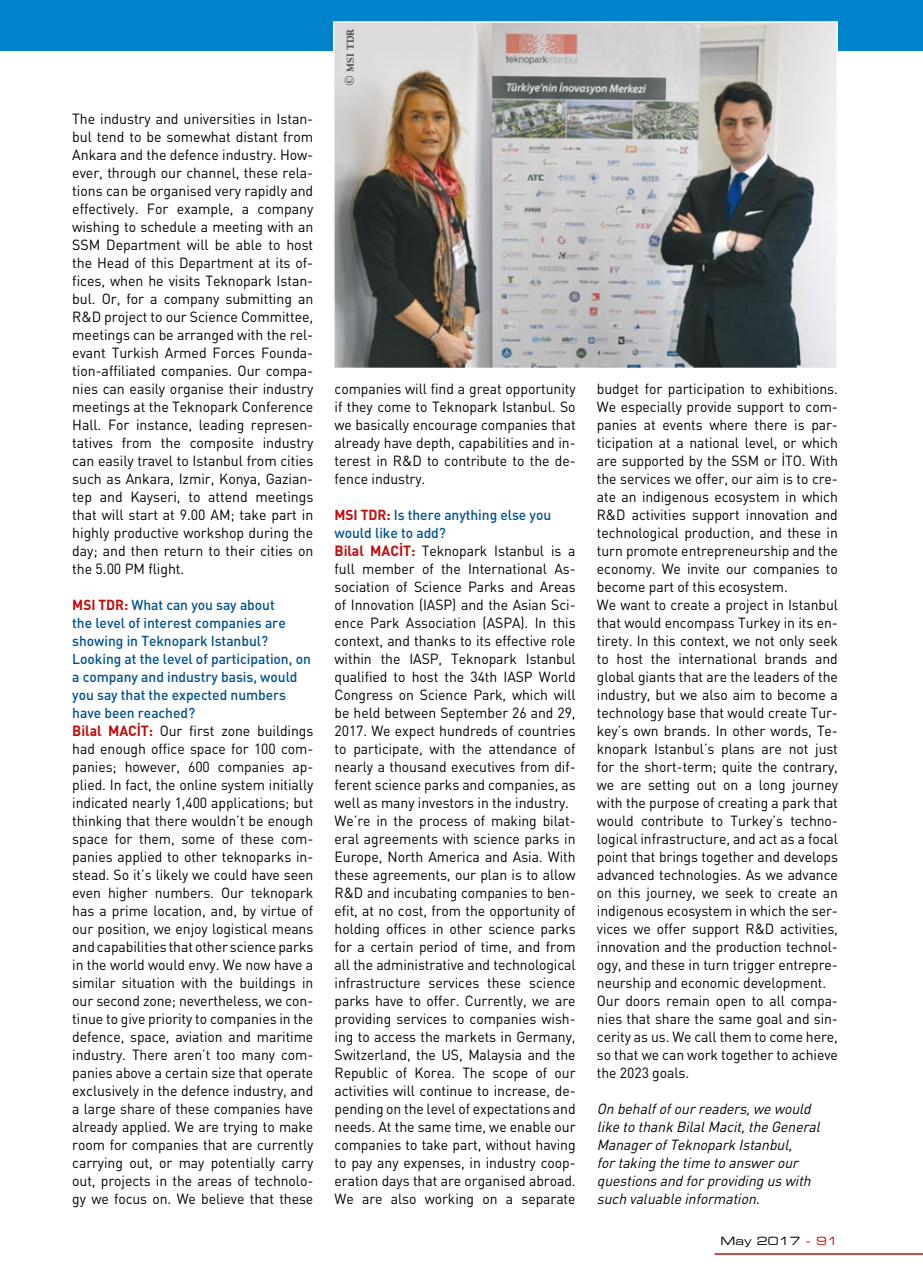
<style>
.page{position:relative;width:923px;height:1276px;background:#fff}
.page>*{position:absolute;margin:0;border:0;box-sizing:border-box;transform-origin:0 0}
.t1{font:14.55px/18px "DIN";letter-spacing:-.005em;color:#000;text-align:justify;scale:.96 1}
.t2{font:14.55px/18px "DIN";letter-spacing:-.005em;color:#000;text-align:justify}
.t3{font:italic 14.55px/18px "DIN";color:#000;scale:.96 1}
.t4{font:500 14.25px/18px "DIN";letter-spacing:-.005em;color:#00518c}
.t5{font:11.25px "Eurostile Extended Two";color:#000}
.t6{font:700 10.5px "Goudy";color:#575756}
.s1{font-weight:700;color:#c00d0e}
.s2{font-size:13.5px}
.s3{color:#c00d0e}
</style>
<div class="page">
<div style="left:0;top:0;width:923px;height:51px;background:#0083ca"></div>
<hr style="left:714px;top:1253px;width:209px;height:1px;background:#c00d0e">
<img style="left:336px;top:24px;width:499px;height:342px">
<div style="left:333px;top:21px;width:505px;height:348px;border:2px solid #fff"></div>
<p class="t2" style="left:72px;top:110px;width:242px">The industry and universities in Istan&shy;bul tend to be somewhat distant from Ankara and the defence industry. How&shy;ever, through our channel, these rela&shy;tions can be organised very rapidly and effectively. For example, a company wishing to schedule a meeting with an SSM Department will be able to host the Head of this Department at its of&shy;fices, when he visits Teknopark Istan&shy;bul. Or, for a company submitting an R&amp;D project to our Science Committee, meetings can be arranged with the rel&shy;evant Turkish Armed Forces Founda&shy;tion-affiliated companies. Our compa&shy;nies can easily organise their industry meetings at the Teknopark Conference Hall. For instance, leading represen&shy;tatives from the composite industry can easily travel to Istanbul from cities such as Ankara, Izmir, Konya, Gazian&shy;tep and Kayseri, to attend meetings that will start at 9.00 AM; take part in highly productive workshop during the day; and then return to their cities on the 5.00 PM flight.</p>
<p class="t4" style="left:72px;top:595px;width:240px"><span class="s1">MSI TDR:</span> What can you say about<br>the level of interest companies are showing in Teknopark Istanbul?<br>Looking at the level of participation, on a company and industry basis, would you say that the expected numbers have been reached?</p>
<p class="t1" style="left:72px;top:721px;width:253px"><span class="s1">Bilal MACİT:</span> Our first zone buildings had enough office space for 100 com&shy;panies; however, 600 companies ap&shy;plied. In fact, the online system initially indicated nearly 1,400 applications; but thinking that there wouldn’t be enough space for them, some of these com&shy;panies applied to other teknoparks in&shy;stead. So it’s likely we could have seen even higher numbers. Our teknopark has a prime location, and, by virtue of our position, we enjoy logistical means and capabilities that other science parks in the world would envy. We now have a similar situation with the buildings in our second zone; nevertheless, we con&shy;tinue to give priority to companies in the defence, space, aviation and maritime industry. There aren’t too many com&shy;panies above a certain size that operate exclusively in the defence industry, and a large share of these companies have already applied. We are trying to make room for companies that are currently carrying out, or may potentially carry out, projects in the areas of technolo&shy;gy we focus on. We believe that these</p>
<p class="t6" style="left:344px;top:86px;width:59px;rotate:-90deg"><span class="s2">©</span> MSI TDR</p>
<p class="t1" style="left:334px;top:380px;width:252px">companies will find a great opportunity if they come to Teknopark Istanbul. So we basically encourage companies that already have depth, capabilities and in&shy;terest in R&amp;D to contribute to the de&shy;fence industry.</p>
<p class="t4" style="left:334px;top:505px;width:218px"><span class="s1">MSI TDR:</span> Is there anything else you would like to add?</p>
<p class="t1" style="left:334px;top:541px;width:253px;text-align:left"><span class="s1">Bilal MACİT:</span> Teknopark Istanbul is a full member of the International As&shy;sociation of Science Parks and Areas of Innovation (IASP) and the Asian Sci&shy;ence Park Association (ASPA). In this context, and thanks to its effective role within the IASP, Teknopark Istanbul qualified to host the 34th IASP World Congress on Science Park, which will be held between September 26 and 29, 2017. We expect hundreds of countries to participate, with the attendance of nearly a thousand executives from dif&shy;ferent science parks and companies, as well as many investors in the industry.<br>We’re in the process of making bilat&shy;eral agreements with science parks in Europe, North America and Asia. With these agreements, our plan is to allow R&amp;D and incubating companies to ben&shy;efit, at no cost, from the opportunity of holding offices in other science parks for a certain period of time, and from all the administrative and technological infrastructure services these science parks have to offer. Currently, we are providing services to companies wish&shy;ing to access the markets in Germany, Switzerland, the US, Malaysia and the Republic of Korea. The scope of our activities will continue to increase, de&shy;pending on the level of expectations and needs. At the same time, we enable our companies to take part, without having to pay any expenses, in industry coop&shy;eration days that are organised abroad.<br>We are also working on a separate</p>
<p class="t1" style="left:597px;top:380px;width:253px;text-align:left">budget for participation to exhibitions.<br>We especially provide support to com&shy;panies at events where there is par&shy;ticipation at a national level, or which are supported by the SSM or İTO. With the services we offer, our aim is to cre&shy;ate an indigenous ecosystem in which R&amp;D activities support innovation and technological production, and these in turn promote entrepreneurship and the economy. We invite our companies to become part of this ecosystem.<br>We want to create a project in Istanbul that would encompass Turkey in its en&shy;tirety. In this context, we not only seek to host the international brands and global giants that are the leaders of the industry, but we also aim to become a technology base that would create Tur&shy;key’s own brands. In other words, Te&shy;knopark Istanbul’s plans are not just for the short-term; quite the contrary, we are setting out on a long journey with the purpose of creating a park that would contribute to Turkey’s techno&shy;logical infrastructure, and act as a focal point that brings together and develops advanced technologies. As we advance on this journey, we seek to create an indigenous ecosystem in which the ser&shy;vices we offer support R&amp;D activities, innovation and the production technol&shy;ogy, and these in turn trigger entrepre&shy;neurship and economic development.<br>Our doors remain open to all compa&shy;nies that share the same goal and sin&shy;cerity as us. We call them to come here, so that we can work together to achieve the 2023 goals.</p>
<p class="t3" style="left:597px;top:1099px;width:238px">On behalfofourreaders,we would like to thank BilalMacit,the General ManagerofTeknopark Istanbul, fortaking the time to answerour questionsand forproviding uswith such valuable information.</p>
<p class="t5" style="left:720px;top:1233px;width:119px">May 2017 <span class="s3">- 91</span></p>
</div>
